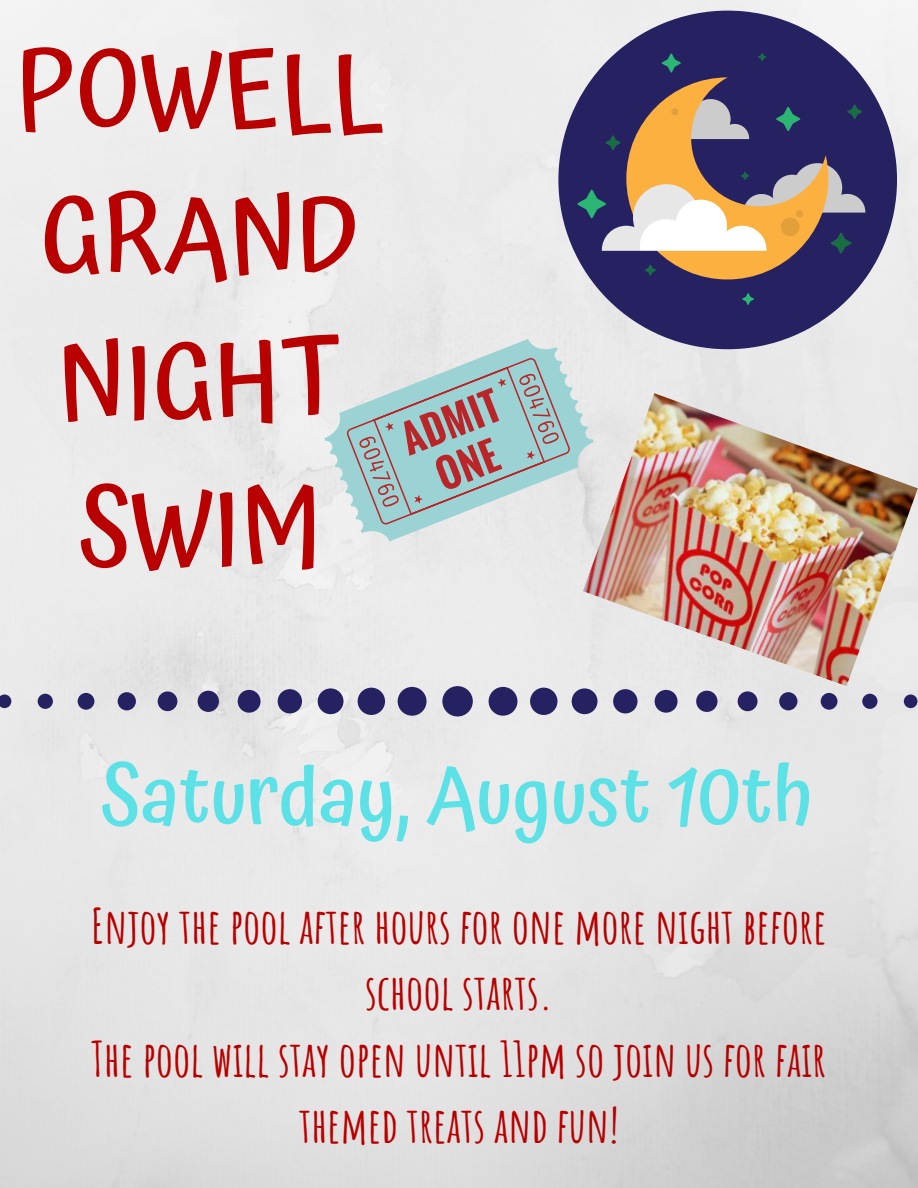
<style>
.page{position:relative;width:918px;height:1188px;background:#fff}
.page>*{position:absolute;margin:0;border:0;box-sizing:border-box;transform-origin:0 0}
.t1{font:500 105px/146.2px "Atma";color:#b80000;text-align:center}
.t2{font:500 81px "Atma";color:#5ce1e6}
.t3{font:700 48px/66.3px "Amatic SC";color:#b80000;text-align:center}
</style>
<div class="page">
<svg style="left:0;top:686px;width:918px;height:30px;background:#a8a6bb"></svg>
<svg style="left:558px;top:11px;width:339px;height:338px;background:#827fa2"></svg>
<svg style="left:742px;top:293px;width:12px;height:12px"></svg>
<svg style="left:577px;top:53px;width:288px;height:226px;background:#756674"></svg>
<img style="left:583px;top:393px;width:335px;height:293px">
<svg style="left:318px;top:330px;width:282px;height:220px;background:#e0e6e6"></svg>
<svg style="left:345px;top:356px;width:226px;height:170px;background:#b0bfc0"></svg>
<h1 class="t1" style="left:16px;top:16px;width:368px">POWELL<br>GRAND<br>NIGHT<br>SWIM</h1>
<h2 class="t2" style="left:100px;top:748px;width:714px">Saturday, August 10th</h2>
<p class="t3" style="left:91px;top:892px;width:737px">Enjoy the pool after hours for one more night before school starts.<br>The pool will stay open until 11pm so join us for fair themed treats and fun!</p>
</div>
